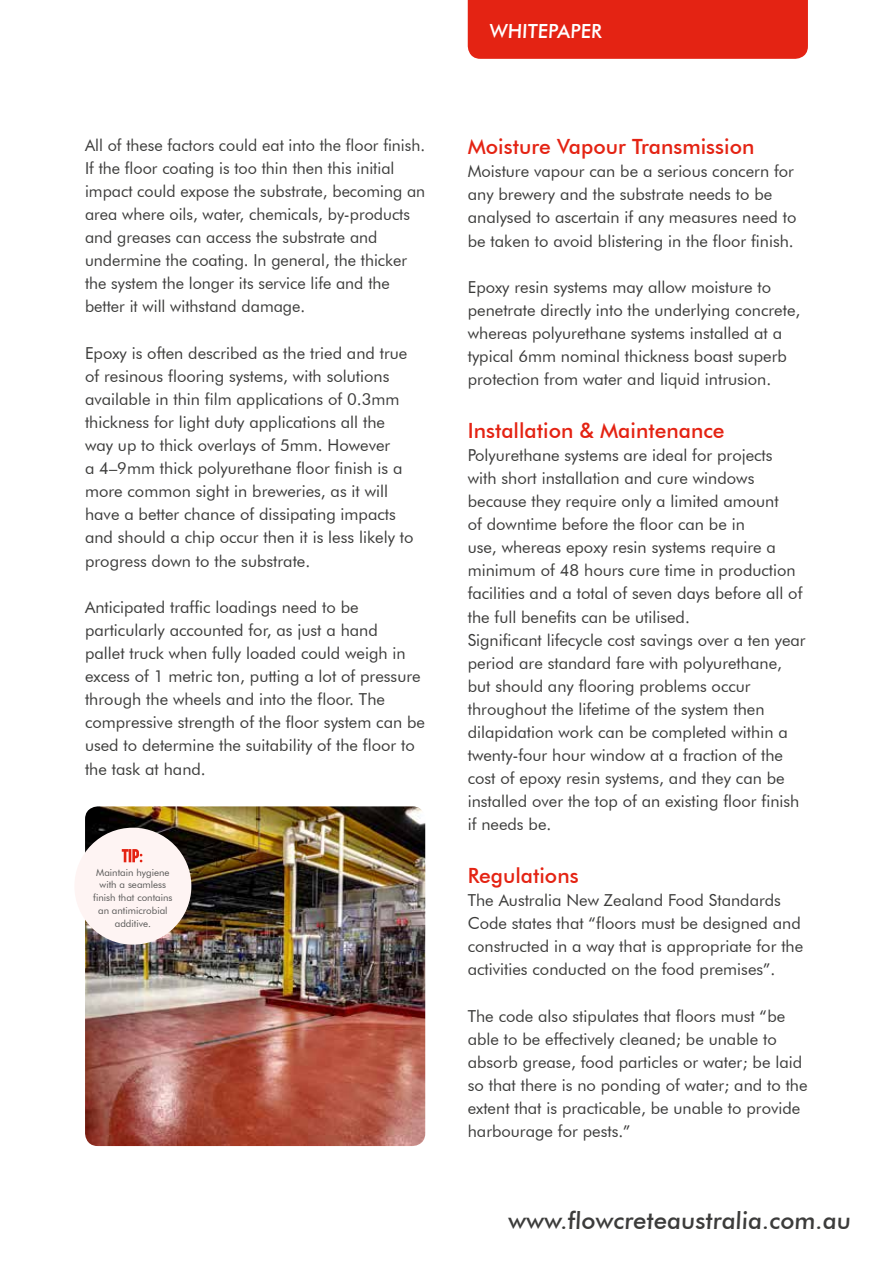
<style>
.page{position:relative;width:893px;height:1263px;background:#fff}
.page>*{position:absolute;margin:0;border:0;box-sizing:border-box;transform-origin:0 0}
.t1{font:500 24px "Futura BT";color:#3c3c3b}
.t2{font:500 21px "Futura BT";color:#e42313}
.t3{font:500 19.5px "Futura BT";color:#fff}
.t4{font:16.5px/23.1px "Futura BT";color:#3c3c3b}
.t5{font:9.75px/12.8px "Futura BT";color:#575756;text-align:center}
</style>
<div class="page">
<div style="left:468px;top:0;width:340px;height:59px;background:#e42313"></div>
<img style="left:85px;top:806px;width:340px;height:340px">
<div style="left:74px;top:828px;width:117px;height:117px;background:#fef4f3;border-radius:50%"></div>
<svg style="left:122px;top:849px;width:20px;height:13px"></svg>
<p class="t4" style="left:85px;top:133px;width:342px">All of these factors could eat into the floor finish.<br>If the floor coating is too thin then this initial impact could expose the substrate, becoming an area where oils, water, chemicals, by-products and greases can access the substrate and undermine the coating. In general, the thicker the system the longer its service life and the better it will withstand damage.</p>
<p class="t4" style="left:85px;top:341px;width:330px">Epoxy is often described as the tried and true of resinous flooring systems, with solutions available in thin film applications of 0.3mm thickness for light duty applications all the way up to thick overlays of 5mm. However<br>a 4–9mm thick polyurethane floor finish is a more common sight in breweries, as it will have a better chance of dissipating impacts and should a chip occur then it is less likely to progress down to the substrate.</p>
<p class="t4" style="left:85px;top:595px;width:341px">Anticipated traffic loadings need to be particularly accounted for, as just a hand<br>pallet truck when fully loaded could weigh in excess of 1 metric ton, putting a lot of pressure through the wheels and into the floor. The compressive strength of the floor system can be used to determine the suitability of the floor to the task at hand.</p>
<p class="t5" style="left:93px;top:866px;width:81px">Maintain hygiene with a seamless finish that contains an antimicrobial additive.</p>
<p class="t3" style="left:489px;top:19px;width:114px">WHITEPAPER</p>
<p class="t2" style="left:468px;top:134px;width:288px">Moisture Vapour Transmission</p>
<p class="t4" style="left:468px;top:160px;width:330px">Moisture vapour can be a serious concern for any brewery and the substrate needs to be analysed to ascertain if any measures need to be taken to avoid blistering in the floor finish.</p>
<p class="t4" style="left:468px;top:275px;width:334px">Epoxy resin systems may allow moisture to penetrate directly into the underlying concrete, whereas polyurethane systems installed at a typical 6mm nominal thickness boast superb protection from water and liquid intrusion.</p>
<p class="t2" style="left:468px;top:417px;width:258px">Installation &amp; Maintenance</p>
<p class="t4" style="left:468px;top:443px;width:339px">Polyurethane systems are ideal for projects<br>with short installation and cure windows because they require only a limited amount<br>of downtime before the floor can be in<br>use, whereas epoxy resin systems require a minimum of 48 hours cure time in production facilities and a total of seven days before all of the full benefits can be utilised.<br>Significant lifecycle cost savings over a ten year period are standard fare with polyurethane, but should any flooring problems occur throughout the lifetime of the system then dilapidation work can be completed within a twenty-four hour window at a fraction of the cost of epoxy resin systems, and they can be installed over the top of an existing floor finish if needs be.</p>
<p class="t2" style="left:468px;top:863px;width:112px">Regulations</p>
<p class="t4" style="left:468px;top:888px;width:337px">The Australia New Zealand Food Standards Code states that “floors must be designed and constructed in a way that is appropriate for the activities conducted on the food premises”.</p>
<p class="t4" style="left:468px;top:1004px;width:341px">The code also stipulates that floors must “be able to be effectively cleaned; be unable to absorb grease, food particles or water; be laid so that there is no ponding of water; and to the extent that is practicable, be unable to provide harbourage for pests.”</p>
<h1 class="t1" style="left:508px;top:1206px;width:345px">www.flowcreteaustralia.com.au</h1>
</div>
